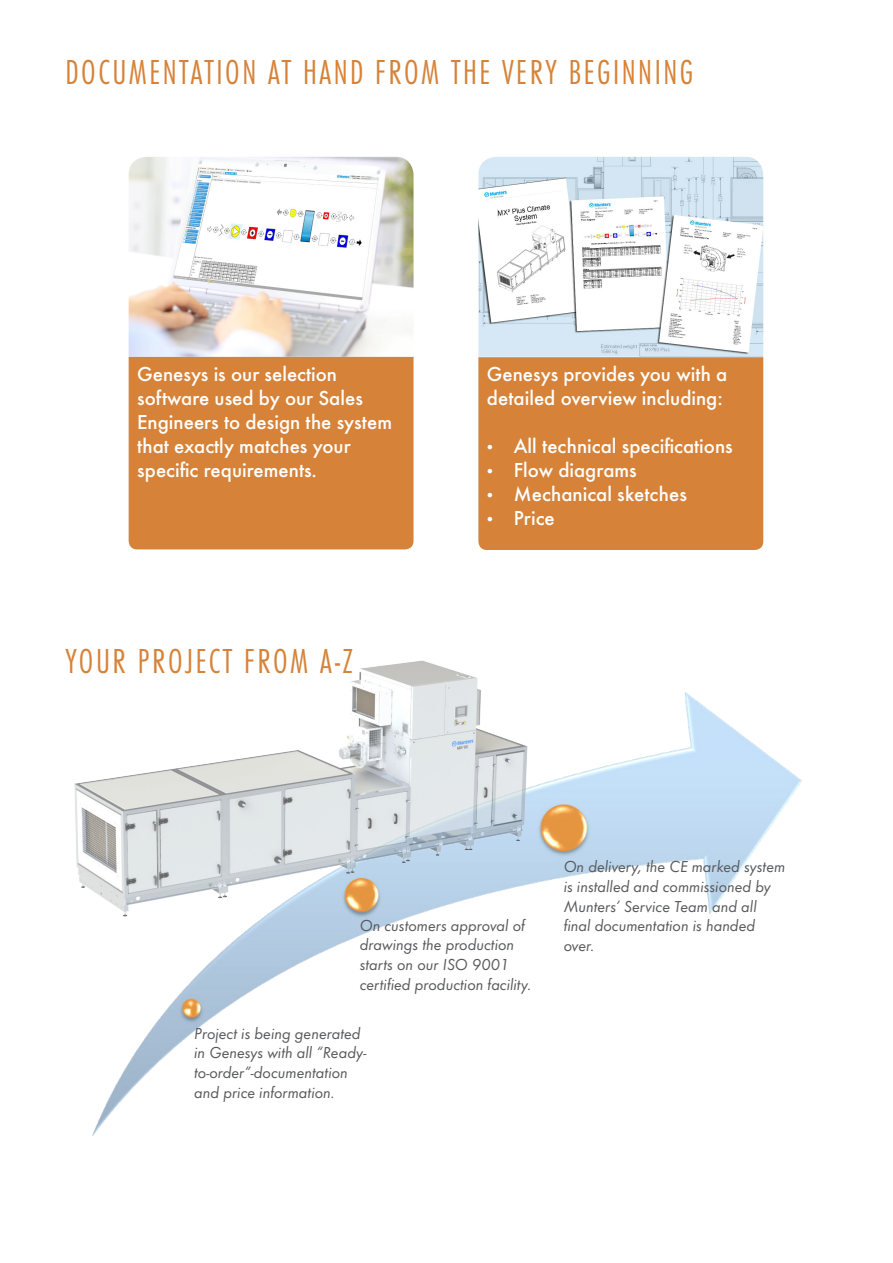
<style>
.page{position:relative;width:893px;height:1263px;background:#fff}
.page>*{position:absolute;margin:0;border:0;box-sizing:border-box;transform-origin:0 0}
.t1{font:300 36px "Futura Con";letter-spacing:.07em;color:#d68339}
.t2{font:500 21px/24px "Futura";color:#fff}
.t3{font:16.5px/19.8px "Futura Boo Obl";color:#57585a}
.s1{font-family:"Times New Roman";font-weight:400;font-size:18px}
</style>
<div class="page">
<div style="left:129px;top:357px;width:285px;height:192px;background:#d68339"></div>
<div style="left:478px;top:357px;width:285px;height:193px;background:#d68339"></div>
<img style="left:129px;top:157px;width:285px;height:200px">
<img style="left:478px;top:157px;width:285px;height:200px">
<img style="left:92px;top:692px;width:710px;height:444px">
<img style="left:74px;top:660px;width:583px;height:372px">
<p class="t1" style="left:65px;top:51px;width:629px">DOCUMENTATION AT HAND FROM THE VERY BEGINNING</p>
<p class="t2" style="left:137px;top:362px;width:256px">Genesys is our selection software used by our Sales<br>Engineers to design the system that exactly matches your specific requirements.</p>
<p class="t2" style="left:487px;top:362px;width:242px">Genesys provides you with a detailed overview including:</p>
<p class="t2" style="left:487px;top:434px;width:247px"><span class="s1">•</span> All technical specifications</p>
<p class="t2" style="left:487px;top:458px;width:151px"><span class="s1">•</span> Flow diagrams</p>
<p class="t2" style="left:487px;top:482px;width:201px"><span class="s1">•</span> Mechanical sketches</p>
<p class="t2" style="left:487px;top:506px;width:69px"><span class="s1">•</span> Price</p>
<p class="t1" style="left:65px;top:641px;width:289px">YOUR PROJECT FROM A-Z</p>
<p class="t3" style="left:360px;top:915px;width:167px">On customers approval of drawings the production starts on our ISO 9001</p>
<p class="t3" style="left:360px;top:974px;width:173px">certified production facility.</p>
<p class="t3" style="left:194px;top:1023px;width:174px">Project is being generated in Genesys with all “Ready&shy;to-order”-documentation and price information.</p>
<p class="t3" style="left:564px;top:856px;width:223px">On delivery, the CE marked system is installed and commissioned by<br>Munters’ Service Team and all final documentation is handed over.</p>
</div>
